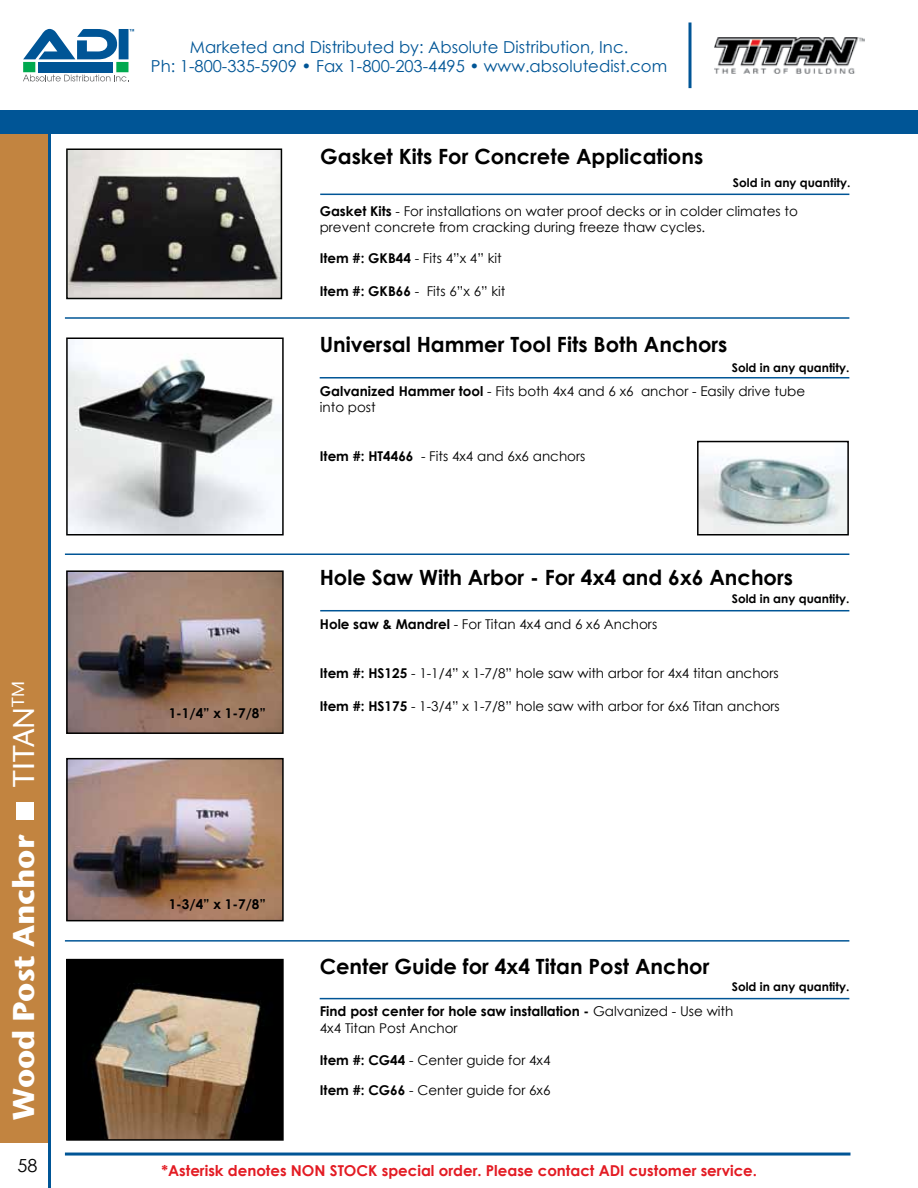
<style>
.page{position:relative;width:918px;height:1188px;background:#fff}
.page>*{position:absolute;margin:0;border:0;box-sizing:border-box;transform-origin:0 0}
.t1{font:700 30px "Stone Sans ITC";color:#fff}
.t2{font:500 30px "Stone Sans ITC";color:#fff}
.t3{font:700 21px "Century Gothic";color:#000}
.t4{font:18px "Century Gothic";color:#000}
.t5{font:16.5px/19.8px "Century Gothic";color:#005596;text-align:center}
.t6{font:700 15px "Century Gothic";color:#e31b23}
.t7{font:13.5px/16.2px "Century Gothic";color:#000}
.t8{font:700 13.5px/16.2px "Century Gothic";color:#000}
.t9{font:700 12px "Century Gothic";color:#000}
.s1{font-weight:700}
.s2{font-weight:400}
</style>
<div class="page">
<div style="left:0;top:133px;width:51px;height:1010px;background:#c28440"></div>
<div style="left:0;top:110px;width:918px;height:24px;background:#005596"></div>
<hr style="left:48px;top:134px;width:3px;height:1054px;background:#005596">
<hr style="left:65px;top:1153px;width:785px;height:3px;background:#005596">
<div style="left:16px;top:802px;width:17px;height:18px;background:#fff"></div>
<svg style="left:23px;top:29px;width:95px;height:31px"></svg>
<div style="left:119px;top:29px;width:10px;height:30px;background:#005596"></div>
<div style="left:23px;top:62px;width:12px;height:10px;background:#00a94f"></div>
<div style="left:38px;top:62px;width:75px;height:10px;background:#005596"></div>
<div style="left:116px;top:62px;width:12px;height:10px;background:#00a94f"></div>
<svg style="left:23px;top:75px;width:106px;height:6px"></svg>
<svg style="left:688px;top:22px;width:4px;height:66px"></svg>
<img style="left:714px;top:38px;width:150px;height:36px">
<hr style="left:65px;top:554px;width:784px;height:1px;background:#005596">
<hr style="left:320px;top:610px;width:529px;height:1px;background:#005596">
<img style="left:69px;top:573px;width:212px;height:158px">
<div style="left:66px;top:570px;width:218px;height:164px;border:2px solid #000"></div>
<img style="left:69px;top:761px;width:212px;height:157px">
<div style="left:66px;top:758px;width:218px;height:163px;border:2px solid #000"></div>
<hr style="left:320px;top:377px;width:529px;height:2px;background:#005596">
<img style="left:69px;top:341px;width:212px;height:192px">
<div style="left:66px;top:338px;width:218px;height:198px;border:2px solid #000"></div>
<hr style="left:320px;top:998px;width:529px;height:1px;background:#005596">
<hr style="left:65px;top:940px;width:784px;height:2px;background:#005596">
<img style="left:69px;top:962px;width:212px;height:176px">
<div style="left:66px;top:959px;width:218px;height:182px;border:2px solid #000"></div>
<img style="left:69px;top:151px;width:210px;height:145px">
<div style="left:66px;top:148px;width:216px;height:151px;border:2px solid #000200"></div>
<hr style="left:320px;top:194px;width:529px;height:1px;background:#005596">
<hr style="left:65px;top:317px;width:784px;height:2px;background:#005596">
<img style="left:700px;top:457px;width:146px;height:76px">
<div style="left:697px;top:441px;width:152px;height:95px;border:2px solid #000"></div>
<h1 class="t2" style="left:5px;top:787px;width:107px;rotate:-90deg">TITAN<sup>TM</sup></h1>
<h1 class="t1" style="left:4px;top:1120px;width:286px;rotate:-90deg">Wood Post Anchor</h1>
<h3 class="t4" style="left:17px;top:1153px;width:21px">58</h3>
<p class="t5" style="left:151px;top:37px;width:518px">Marketed and Distributed by: Absolute Distribution, Inc.<br>Ph: 1-800-335-5909 • Fax 1-800-203-4495 • www.absolutedist.com</p>
<h2 class="t3" style="left:320px;top:141px;width:385px">Gasket Kits For Concrete Applications</h2>
<p class="t9" style="left:733px;top:173px;width:119px">Sold in any quantity.</p>
<p class="t7" style="left:320px;top:203px;width:480px"><span class="s1">Gasket Kits</span> - For installations on water proof decks or in colder climates to prevent concrete from cracking during freeze thaw cycles.</p>
<p class="t7" style="left:320px;top:250px;width:184px"><span class="s1">Item #: GKB44</span> - Fits 4”x 4” kit</p>
<p class="t7" style="left:320px;top:283px;width:187px"><span class="s1">Item #: GKB66</span> - Fits 6”x 6” kit</p>
<p class="t8" style="left:169px;top:704px;width:99px">1-1/4” x 1-7/8”</p>
<h2 class="t3" style="left:320px;top:329px;width:409px">Universal Hammer Tool Fits Both Anchors</h2>
<p class="t7" style="left:320px;top:382px;width:487px"><span class="s1">Galvanized Hammer tool</span> - Fits both 4x4 and 6 x6 anchor - Easily drive tube into post</p>
<p class="t7" style="left:320px;top:448px;width:267px"><span class="s1">Item #: HT4466</span> - Fits 4x4 and 6x6 anchors</p>
<p class="t9" style="left:732px;top:359px;width:119px">Sold in any quantity.</p>
<h2 class="t3" style="left:320px;top:562px;width:475px">Hole Saw With Arbor - For 4x4 and 6x6 Anchors</h2>
<p class="t7" style="left:320px;top:615px;width:339px"><span class="s1">Hole saw &amp; Mandrel</span> - For Titan 4x4 and 6 x6 Anchors</p>
<p class="t7" style="left:320px;top:665px;width:460px"><span class="s1">Item #: HS125</span> - 1-1/4” x 1-7/8” hole saw with arbor for 4x4 titan anchors</p>
<p class="t7" style="left:320px;top:698px;width:461px"><span class="s1">Item #: HS175</span> - 1-3/4” x 1-7/8” hole saw with arbor for 6x6 Titan anchors</p>
<p class="t9" style="left:732px;top:590px;width:119px">Sold in any quantity.</p>
<p class="t8" style="left:169px;top:896px;width:99px">1-3/4” x 1-7/8”</p>
<h2 class="t3" style="left:320px;top:950px;width:391px">Center Guide for 4x4 Titan Post Anchor</h2>
<p class="t8" style="left:320px;top:1003px;width:415px">Find post center for hole saw installation - <span class="s2">Galvanized - Use with<br>4x4 Titan Post Anchor</span></p>
<p class="t7" style="left:320px;top:1052px;width:232px"><span class="s1">Item #: CG44</span> - Center guide for 4x4</p>
<p class="t7" style="left:320px;top:1082px;width:232px"><span class="s1">Item #: CG66</span> - Center guide for 6x6</p>
<p class="t9" style="left:732px;top:977px;width:119px">Sold in any quantity.</p>
<p class="t6" style="left:162px;top:1159px;width:597px">*Asterisk denotes NON STOCK special order. Please contact ADI customer service.</p>
</div>
